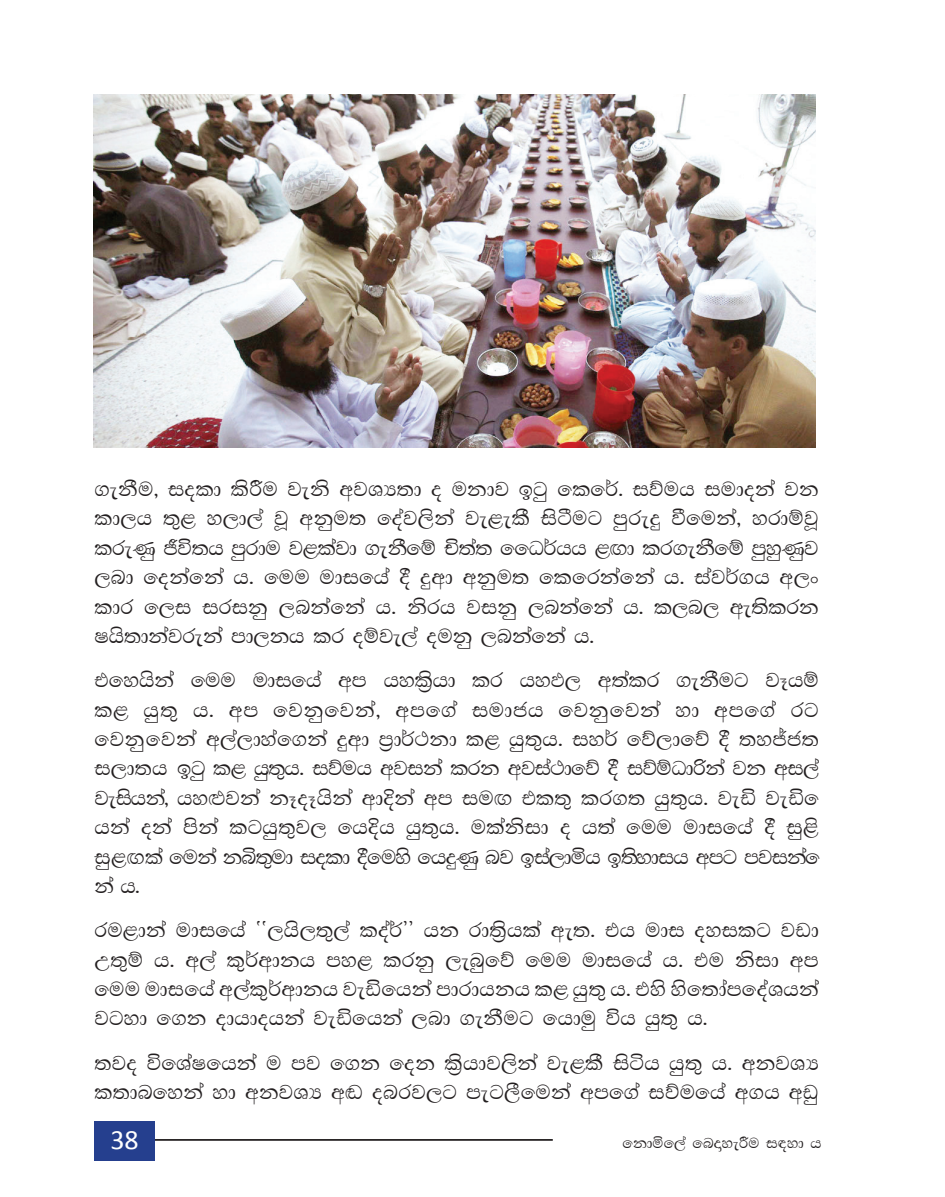
<style>
.page{position:relative;width:945px;height:1197px;background:#fff}
.page>*{position:absolute;margin:0;border:0;box-sizing:border-box;transform-origin:0 0}
.t1{font:28px "Calibri";color:#fff}
.t2{font:24.5px/29.4px "FM Abhaya";color:#231f20}
.t3{font:17.5px "FM Abhaya";color:#231f20}
</style>
<div class="page">
<hr style="left:101px;top:1139px;width:452px;height:2px;background:#231f20">
<div style="left:94px;top:1121px;width:61px;height:39px;background:#253f8e"></div>
<img style="left:93px;top:94px;width:722px;height:354px">
<p class="t2" style="left:94px;top:475px;width:740px">.ekSu" iold lsÍu jekswjYH;d o ukdj bgqflf¾' iõuh iudoka jk ld,h ;=&lt; y,d,a jQwkqu; foaj,ska je&lt;elSisàug mqreÿ ùfuka" yrdïjQ lreKqÔú;h mqrdu j&lt;lajd .ekSfï Ñ;a; ffO¾hh &lt;`.d lr.ekSfï mqyqKqj ,nd fokafka h' fuu udifha § ÿwd wkqu; flfrkafka h' iaj¾.h w,x ldr f,i irikq,nkafka h' ksrh jikq,nkafka h' l,n, we;slrk Ihs;dkajreka md,kh lr oïje,a oukq,nkafka h'</p>
<p class="t2" style="left:94px;top:666px;width:739px">tfyhska fuu udifha wm hyl%shd lr hyM, w;alr .ekSug jEhï l&lt; hq;= h' wm fjkqfjka" wmf.a iudch fjkqfjka yd wmf.a rg fjkqfjka w,a,dyaf.ka ÿwd m%d¾:kd l&lt; hq;=h' iy¾ fõ,dfõ § ;yÊc; i,d;h bgql&lt; hq;=h' iõuh wjika lrk wjia:dfõ § iõïOdßka jk wi,a jeishka" hy`Mjka kEoEhska wdÈka wm iuÕ tl;= lr.; hq;=h' jeä jeäf hka oka mska lghq;=j, fhÈh hq;=h' ulaksid o h;a fuu udifha § iq&lt;s iq&lt;`.la fuka kì;=ud iold §fuysfhÿKqnj bia,dñh b;sydih wmg mjikaf ka h'</p>
<p class="t2" style="left:94px;top:916px;width:726px;text-align:justify">ru&lt;dka udifha zz,hs,;=,a loa¾ZZ hk rd;%shla we;' th udi oyilg jvd W;=ï h' w,a l=¾wdkh my&lt; lrkq,enqfõ fuu udifha h' tu ksid wm fuu udifha w,al=¾wdkh jeäfhka mdrdhkh l&lt; hq;= h' tysysf;damfoaYhka jgyd f.k odhdohka jeäfhka ,nd .ekSug fhduqúh hq;= h'</p>
<p class="t2" style="left:94px;top:1049px;width:741px">;jo úfYaIfhka u mj f.k fok l%shdj,ska je&lt;lSisáh hq;= h' wkjYH l;dnfyka yd wkjYH w~ onrj,g meg,Sfuka wmf.a iõufha w.h wvq</p>
<p class="t1" style="left:110px;top:1122px;width:30px">38</p>
<p class="t3" style="left:622px;top:1134px;width:201px">fkdñf,a fnÞyeÍu i|yd h</p>
</div>
